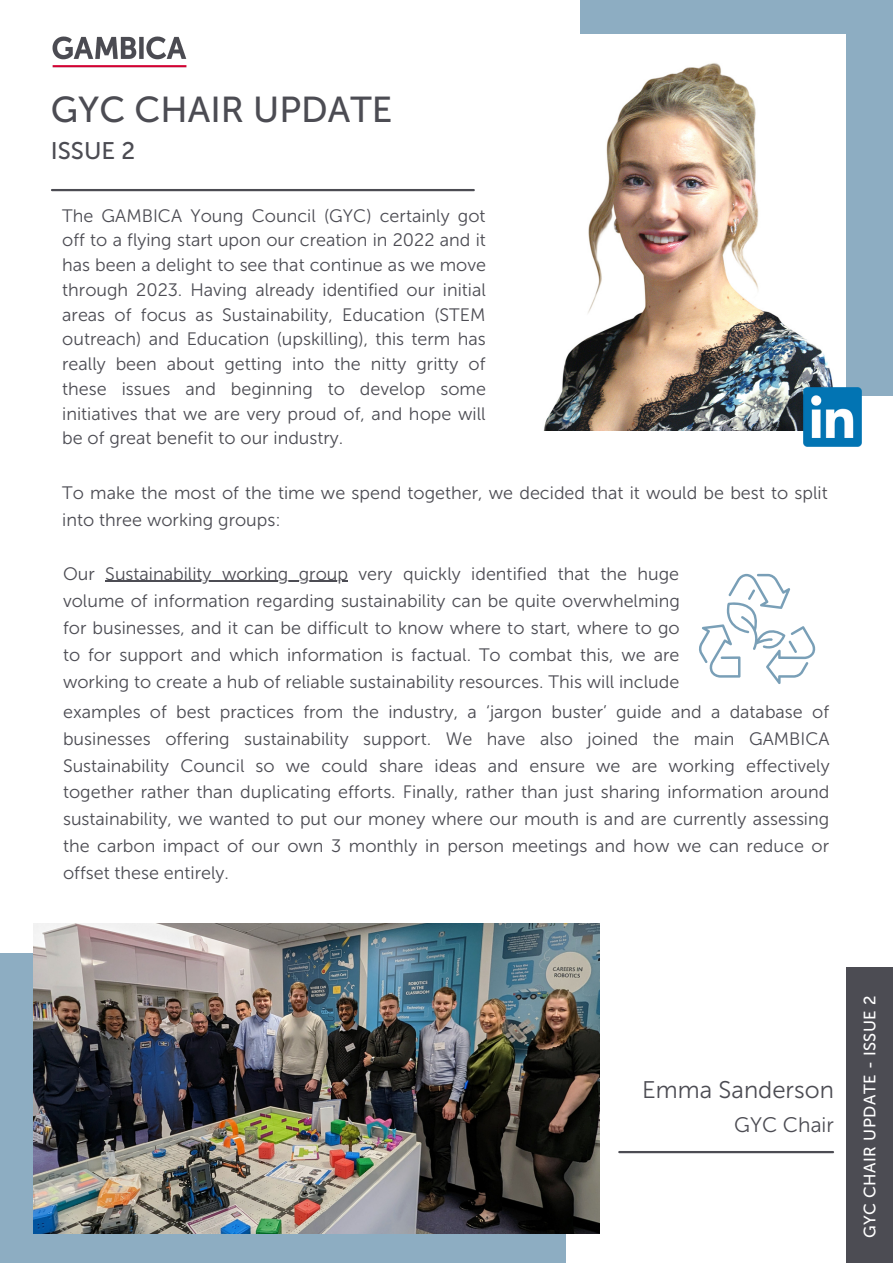
<style>
.page{position:relative;width:893px;height:1264px;background:#fff}
.page>*{position:absolute;margin:0;border:0;box-sizing:border-box;transform-origin:0 0}
.t1{font:36px "Museo Sans 500";color:#4c4c53}
.t2{font:24px "Museo Sans 300";color:#4c4c53}
.t3{font:24px "Museo Sans 500";color:#4c4c53}
.t4{font:21px "Museo Sans 300";color:#4c4c53}
.t5{font:18px/27px "Museo Sans 300";color:#4c4c53;text-align:justify}
.t6{font:16.5px "Museo Sans 500";letter-spacing:.03em;color:#fff}
</style>
<div class="page">
<div style="left:580px;top:0;width:312px;height:396px;background:#8dadc2"></div>
<img style="left:544px;top:35px;width:301px;height:395px">
<hr style="left:619px;top:1150px;width:214px;height:3px;background:#4c4c53">
<div style="left:846px;top:967px;width:46px;height:295px;background:#4c4c53"></div>
<img style="left:52px;top:36px;width:135px;height:32px">
<hr style="left:52px;top:189px;width:422px;height:2px;background:#4c4c53">
<svg style="left:699px;top:574px;width:116px;height:110px"></svg>
<div style="left:0;top:953px;width:565px;height:309px;background:#8dadc2"></div>
<img style="left:34px;top:923px;width:565px;height:310px">
<hr style="left:105px;top:581px;width:243px;height:1px;background:#4c4c53">
<img style="left:803px;top:387px;width:58px;height:59px">
<p class="t1" style="left:51px;top:88px;width:343px">GYC CHAIR UPDATE</p>
<p class="t3" style="left:51px;top:137px;width:86px">ISSUE 2</p>
<p class="t5" style="left:62px;top:203px;width:425px;line-height:24.8px">The GAMBICA Young Council (GYC) certainly got off to a flying start upon our creation in 2022 and it has been a delight to see that continue as we move through 2023. Having already identified our initial areas of focus as Sustainability, Education (STEM outreach) and Education (upskilling), this term has really been about getting into the nitty gritty of these issues and beginning to develop some initiatives that we are very proud of, and hope will be of great benefit to our industry.</p>
<p class="t5" style="left:62px;top:479px;width:767px">To make the most of the time we spend together, we decided that it would be best to split into three working groups:</p>
<p class="t5" style="left:63px;top:560px;width:618px">Our Sustainability working group very quickly identified that the huge volume of information regarding sustainability can be quite overwhelming for businesses, and it can be difficult to know where to start, where to go to for support and which information is factual. To combat this, we are working to create a hub of reliable sustainability resources. This will include</p>
<p class="t5" style="left:63px;top:698px;width:768px">examples of best practices from the industry, a ‘jargon buster’ guide and a database of businesses offering sustainability support. We have also joined the main GAMBICA Sustainability Council so we could share ideas and ensure we are working effectively together rather than duplicating efforts. Finally, rather than just sharing information around sustainability, we wanted to put our money where our mouth is and are currently assessing the carbon impact of our own 3 monthly in person meetings and how we can reduce or offset these entirely.</p>
<p class="t2" style="left:642px;top:1075px;width:193px">Emma Sanderson</p>
<p class="t4" style="left:734px;top:1112px;width:101px">GYC Chair</p>
<p class="t6" style="left:859px;top:1238px;width:244px;rotate:-90deg">GYC CHAIR UPDATE - ISSUE 2</p>
</div>
